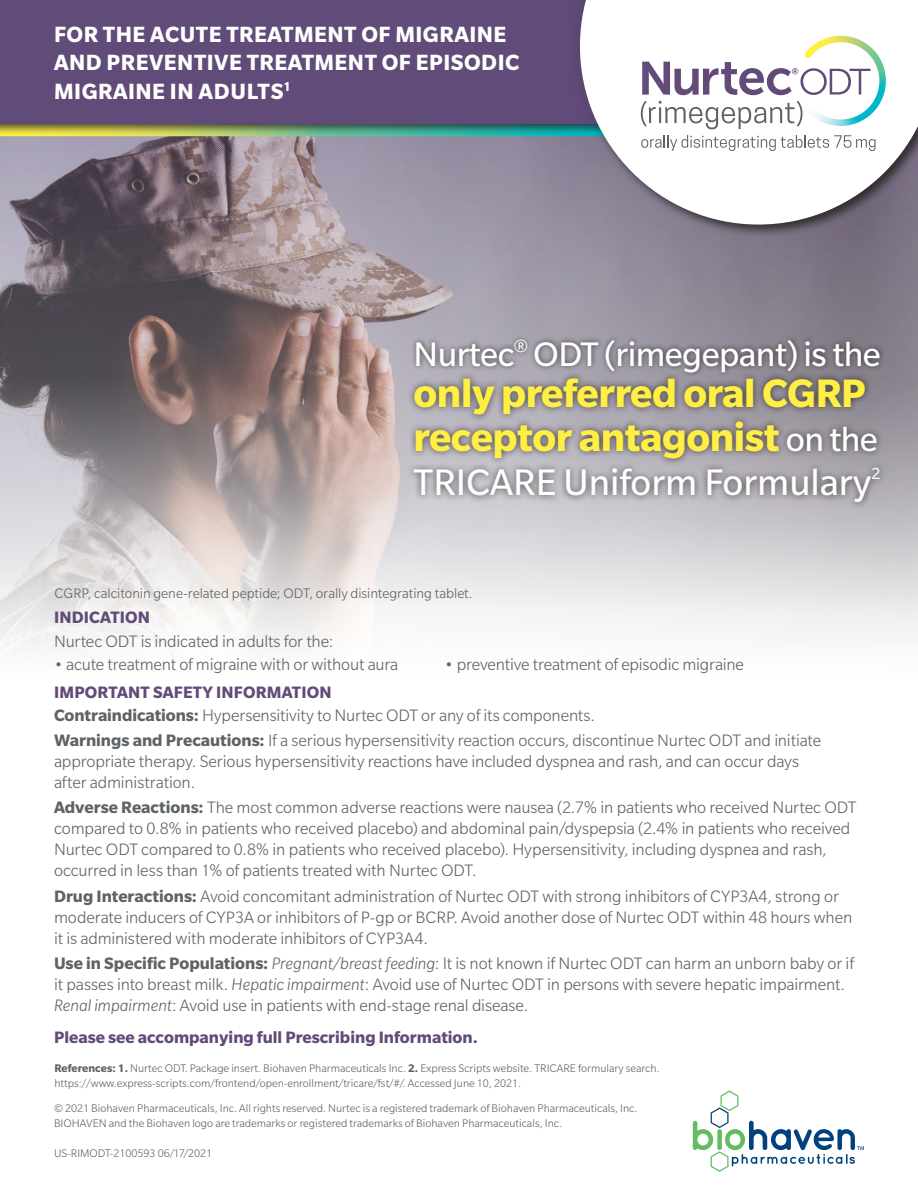
<style>
.page{position:relative;width:918px;height:1188px;background:#fff}
.page>*{position:absolute;margin:0;border:0;box-sizing:border-box;transform-origin:0 0}
.headline{font:700 43.2px/43.5px "Slate Pro";letter-spacing:-.01em;color:#ffef44}
.headline-2{font:40.2px "Slate Pro";color:#fff}
.headline-3{font:37.05px "Slate Pro";letter-spacing:-.015em;color:#fff}
.headline-4{font:700 24px/28.5px "Slate Pro";letter-spacing:.02em;color:#fff}
.ISI_copy{font:300 18px/21px "Slate Pro";letter-spacing:-.005em;color:#5e6367}
.ISI_header{font:700 18px "Slate Pro";color:#624b78}
.headline-5{font:17.55px "Slate Pro";color:#fff}
.ISI_copy-2{font:300 15px "Slate Pro";color:#5e6367}
.ISI_copy-3{font:300 12px/15px "Slate Pro";color:#5e6367}
.t1{font:300 12px/15px "Slate Pro";color:#5d6367}
.s1{font-weight:400;font-size:37.05px;color:#fff}
.s2{font-weight:700}
.s3{font-style:italic}
</style>
<div class="page">
<svg style="left:693px;top:1090px;width:171px;height:82px"></svg>
<svg style="left:0;top:237px;width:918px;height:374px;background:#aca4a8"></svg>
<div style="left:0;top:0;width:918px;height:237px;background:#231f20;opacity:.75"></div>
<div style="left:0;top:0;width:918px;height:123px;background:#614b79"></div>
<div style="left:563px;top:0;width:355px;height:242px;background:#231f20;opacity:.2"></div>
<svg style="left:580px;top:0;width:338px;height:225px"></svg>
<svg style="left:641px;top:135px;width:235px;height:16px"></svg>
<svg style="left:641px;top:36px;width:245px;height:93px"></svg>
<div style="left:411px;top:334px;width:475px;height:44px;background:#231f20;opacity:.75"></div>
<div style="left:406px;top:461px;width:481px;height:49px;background:#231f20;opacity:.75"></div>
<div style="left:407px;top:371px;width:477px;height:96px;background:#231f20;opacity:.75"></div>
<p class="headline-4" style="left:54px;top:20px;width:467px">FOR THE ACUTE TREATMENT OF MIGRAINE<br>AND PREVENTIVE TREATMENT OF EPISODIC<br>MIGRAINE IN ADULTS<sup>1</sup></p>
<p class="headline-3" style="left:414px;top:334px;width:469px">Nurtec<sup>®</sup> ODT (rimegepant) is the</p>
<p class="headline" style="left:414px;top:371px;width:466px">only preferred oral CGRP receptor antagonist <span class="s1">on the</span></p>
<p class="headline-2" style="left:414px;top:461px;width:459px">TRICARE Uniform Formulary</p>
<p class="headline-5" style="left:871px;top:464px;width:11px">2</p>
<p class="ISI_copy-2" style="left:54px;top:585px;width:420px">CGRP, calcitonin gene-related peptide; ODT, orally disintegrating tablet.</p>
<p class="ISI_header" style="left:54px;top:608px;width:97px">INDICATION</p>
<p class="ISI_copy" style="left:54px;top:630px;width:281px">Nurtec ODT is indicated in adults for the:</p>
<p class="ISI_copy" style="left:54px;top:653px;width:346px">• acute treatment of migraine with or without aura</p>
<p class="ISI_header" style="left:54px;top:682px;width:279px">IMPORTANT SAFETY INFORMATION</p>
<p class="ISI_copy" style="left:54px;top:704px;width:542px"><span class="s2">Contraindications:</span> Hypersensitivity to Nurtec ODT or any of its components.</p>
<p class="ISI_copy" style="left:54px;top:730px;width:769px"><span class="s2">Warnings and Precautions:</span> If a serious hypersensitivity reaction occurs, discontinue Nurtec ODT and initiate appropriate therapy. Serious hypersensitivity reactions have included dyspnea and rash, and can occur days after administration.</p>
<p class="ISI_copy" style="left:54px;top:797px;width:804px"><span class="s2">Adverse Reactions:</span> The most common adverse reactions were nausea (2.7% in patients who received Nurtec ODT compared to 0.8% in patients who received placebo) and abdominal pain/dyspepsia (2.4% in patients who received Nurtec ODT compared to 0.8% in patients who received placebo). Hypersensitivity, including dyspnea and rash, occurred in less than 1% of patients treated with Nurtec ODT.</p>
<p class="ISI_copy" style="left:54px;top:885px;width:800px"><span class="s2">Drug Interactions:</span> Avoid concomitant administration of Nurtec ODT with strong inhibitors of CYP3A4, strong or moderate inducers of CYP3A or inhibitors of P-gp or BCRP. Avoid another dose of Nurtec ODT within 48 hours when it is administered with moderate inhibitors of CYP3A4.</p>
<p class="ISI_copy" style="left:54px;top:953px;width:802px"><span class="s2">Use in Specific Populations:</span> <span class="s3">Pregnant/breast feeding</span>: It is not known if Nurtec ODT can harm an unborn baby or if it passes into breast milk. <span class="s3">Hepatic impairment</span>: Avoid use of Nurtec ODT in persons with severe hepatic impairment.<br><span class="s3">Renal impairment</span>: Avoid use in patients with end-stage renal disease.</p>
<p class="ISI_header" style="left:54px;top:1027px;width:425px">Please see accompanying full Prescribing Information.</p>
<p class="ISI_copy" style="left:445px;top:653px;width:301px">• preventive treatment of episodic migraine</p>
<p class="ISI_copy-3" style="left:54px;top:1060px;width:607px"><span class="s2">References: 1.</span> Nurtec ODT. Package insert. Biohaven Pharmaceuticals Inc. <span class="s2">2.</span> Express Scripts website. TRICARE formulary search. https://www.express-scripts.com/frontend/open-enrollment/tricare/fst/#/. Accessed June 10, 2021.</p>
<p class="t1" style="left:54px;top:1100px;width:585px">© 2021 Biohaven Pharmaceuticals, Inc. All rights reserved. Nurtec is a registered trademark of Biohaven Pharmaceuticals, Inc.<br>BIOHAVEN and the Biohaven logo are trademarks or registered trademarks of Biohaven Pharmaceuticals, Inc.</p>
<p class="ISI_copy-3" style="left:54px;top:1145px;width:160px">US-RIMODT-2100593 06/17/2021</p>
</div>
